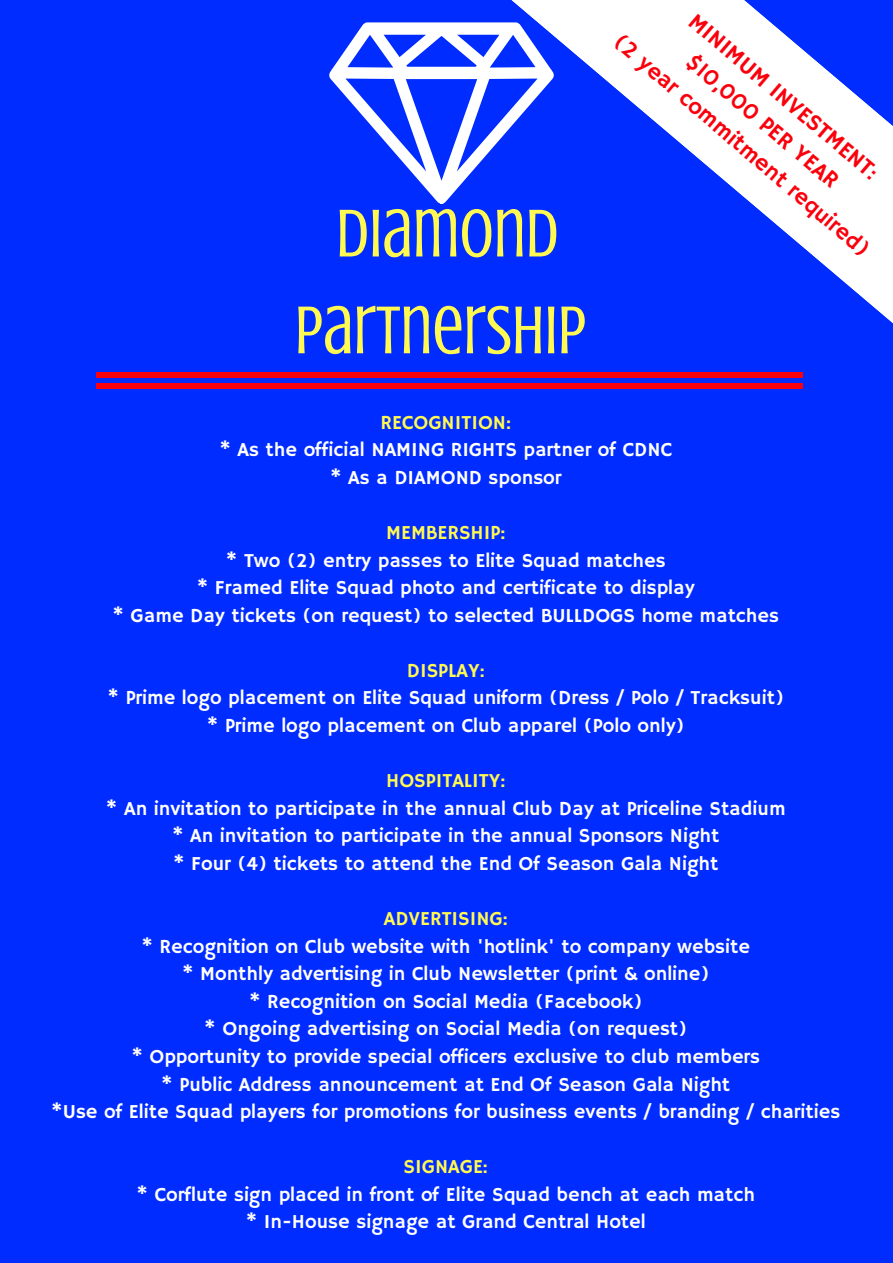
<style>
.page{position:relative;width:893px;height:1263px;background:#fff}
.page>*{position:absolute;margin:0;border:0;box-sizing:border-box;transform-origin:0 0}
.t1{font:69.53px/96.8px "Crushed";color:#fff952;text-align:center}
.t2{font:23.17px/32.1px "Hammersmith One";color:#fa000c;text-align:center}
.t3{font:19.88px/27.6px "Hammersmith One";color:#fff;text-align:center}
.t4{font:19.88px "Hammersmith One";color:#fff952}
</style>
<div class="page">
<div style="left:0;top:1px;width:892px;height:1262px;background:#002cff"></div>
<svg style="left:329px;top:23px;width:182px;height:181px"></svg>
<svg style="left:511px;top:1px;width:381px;height:322px"></svg>
<div style="left:97px;top:372px;width:706px;height:6px;background:#fa000c"></div>
<div style="left:97px;top:383px;width:706px;height:6px;background:#fa000c"></div>
<h1 class="t1" style="left:295px;top:185px;width:293px">DIAMOND<br>PARTNERSHIP</h1>
<p class="t2" style="left:667px;top:-21px;width:330px;rotate:40deg">MINIMUM INVESTMENT: $10,000 PER YEAR<br>(2 year commitment required)</p>
<p class="t4" style="left:380px;top:411px;width:132px">RECOGNITION:</p>
<p class="t3" style="left:219px;top:437px;width:454px">* As the official NAMING RIGHTS partner of CDNC * As a DIAMOND sponsor</p>
<p class="t4" style="left:386px;top:521px;width:121px">MEMBERSHIP:</p>
<p class="t3" style="left:113px;top:547px;width:668px">* Two (2) entry passes to Elite Squad matches<br>* Framed Elite Squad photo and certificate to display<br>* Game Day tickets (on request) to selected BULLDOGS home matches</p>
<p class="t4" style="left:407px;top:659px;width:79px">DISPLAY:</p>
<p class="t3" style="left:108px;top:685px;width:678px">* Prime logo placement on Elite Squad uniform (Dress / Polo / Tracksuit) * Prime logo placement on Club apparel (Polo only)</p>
<p class="t4" style="left:386px;top:769px;width:121px">HOSPITALITY:</p>
<p class="t3" style="left:106px;top:795px;width:681px">* An invitation to participate in the annual Club Day at Priceline Stadium * An invitation to participate in the annual Sponsors Night<br>* Four (4) tickets to attend the End Of Season Gala Night</p>
<p class="t4" style="left:384px;top:907px;width:125px">ADVERTISING:</p>
<p class="t3" style="left:51px;top:933px;width:791px">* Recognition on Club website with 'hotlink' to company website<br>* Monthly advertising in Club Newsletter (print &amp; online)<br>* Recognition on Social Media (Facebook)<br>* Ongoing advertising on Social Media (on request)<br>* Opportunity to provide special officers exclusive to club members<br>* Public Address announcement at End Of Season Gala Night<br>*Use of Elite Squad players for promotions for business events / branding / charities</p>
<p class="t4" style="left:404px;top:1155px;width:86px">SIGNAGE:</p>
<p class="t3" style="left:137px;top:1181px;width:620px">* Corflute sign placed in front of Elite Squad bench at each match * In-House signage at Grand Central Hotel</p>
</div>
